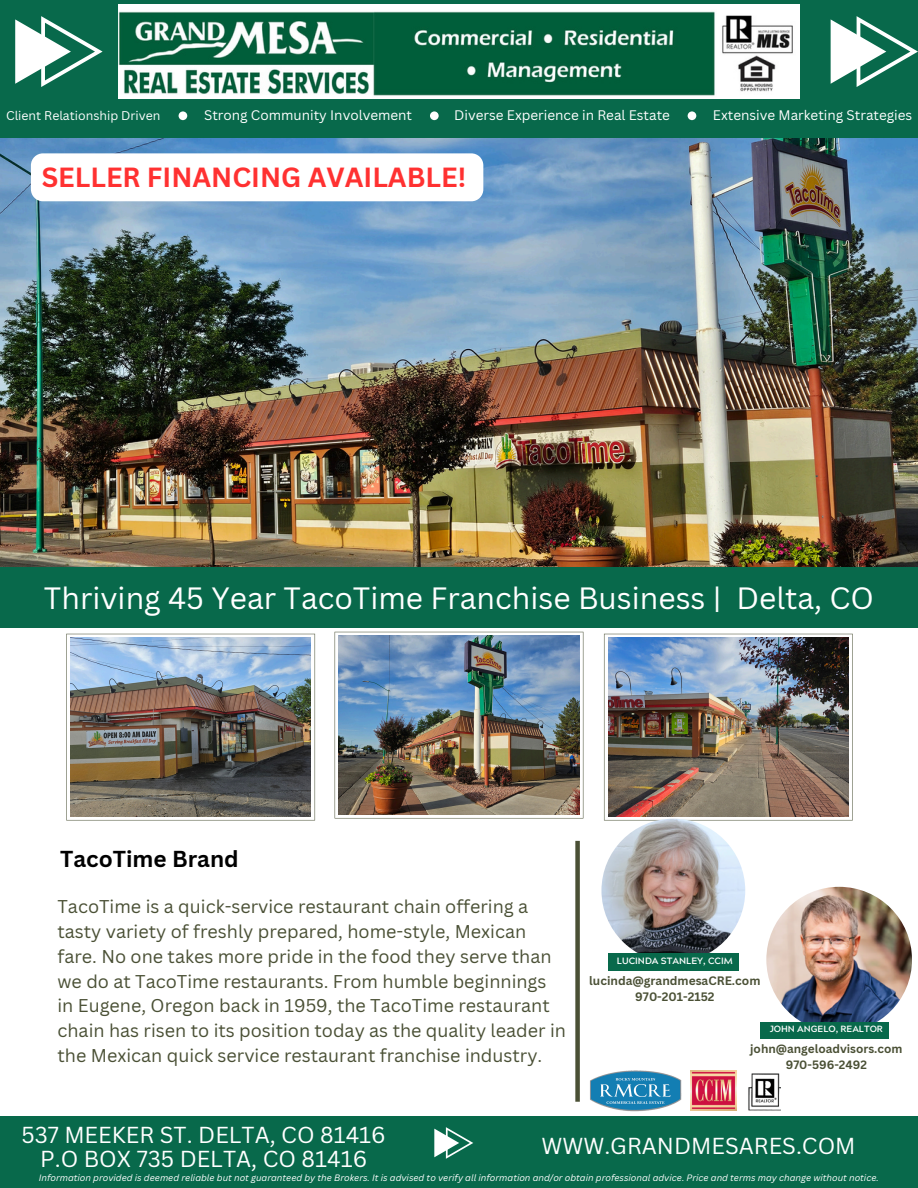
<style>
.page{position:relative;width:918px;height:1188px;background:#fff}
.page>*{position:absolute;margin:0;border:0;box-sizing:border-box;transform-origin:0 0}
.t1{font:30px "Canva Sans";color:#fff}
.t2{font:700 27px "Canva Sans";color:#ff3131}
.t3{font:22.5px "Canva Sans";color:#fff}
.t4{font:700 22.5px "Canva Sans";color:#000}
.t5{font:18px/24.8px "Canva Sans";color:#4a5035}
.t6{font:13.5px "Canva Sans";color:#fff}
.t7{font:12.3px "Canva Sans";color:#fff}
.t8{font:700 12px "Canva Sans";color:#4a5035}
.t9{font:700 11.7px "Canva Sans";color:#4a5035}
.t10{font:700 9.15px "Acherus Grotesque";color:#fff}
.t11{font:italic 9px "Canva Sans";color:#fff}
.t12{font:700 9px "Acherus Grotesque";color:#fff}
</style>
<div class="page">
<svg style="left:66px;top:634px;width:249px;height:186px"></svg>
<img style="left:70px;top:638px;width:241px;height:178px">
<svg style="left:335px;top:632px;width:248px;height:186px"></svg>
<img style="left:339px;top:636px;width:240px;height:178px">
<svg style="left:604px;top:634px;width:249px;height:186px"></svg>
<img style="left:608px;top:638px;width:241px;height:178px">
<div style="left:575px;top:841px;width:5px;height:261px;background:#4a5035"></div>
<img style="left:0;top:137px;width:918px;height:430px">
<div style="left:0;top:567px;width:918px;height:60px;background:#08694b"></div>
<div style="left:0;top:0;width:918px;height:137px;background:#08694b"></div>
<svg style="left:15px;top:16px;width:88px;height:71px"></svg>
<img style="left:601px;top:819px;width:144px;height:143px;border-radius:50%">
<div style="left:608px;top:953px;width:131px;height:18px;background:#08694b"></div>
<img style="left:766px;top:887px;width:146px;height:145px;border-radius:50%">
<div style="left:760px;top:1022px;width:129px;height:16px;background:#08694b"></div>
<div style="left:0;top:1116px;width:918px;height:72px;background:#08694b"></div>
<svg style="left:434px;top:1127px;width:39px;height:32px"></svg>
<img style="left:118px;top:4px;width:682px;height:95px">
<svg style="left:831px;top:16px;width:87px;height:71px"></svg>
<div style="left:688px;top:111px;width:8px;height:9px;background:#fff;border-radius:50%"></div>
<div style="left:430px;top:111px;width:9px;height:9px;background:#fff;border-radius:50%"></div>
<div style="left:179px;top:111px;width:8px;height:9px;background:#fff;border-radius:50%"></div>
<img style="left:748px;top:1073px;width:32px;height:38px">
<img style="left:590px;top:1070px;width:92px;height:42px">
<img style="left:690px;top:1071px;width:47px;height:39px">
<svg style="left:31px;top:153px;width:452px;height:48px"></svg>
<p class="t7" style="left:6px;top:107px;width:156px">Client Relationship Driven</p>
<p class="t6" style="left:204px;top:106px;width:210px">Strong Community Involvement</p>
<p class="t6" style="left:454px;top:106px;width:217px">Diverse Experience in Real Estate</p>
<p class="t6" style="left:713px;top:106px;width:201px">Extensive Marketing Strategies</p>
<p class="t2" style="left:42px;top:158px;width:426px">SELLER FINANCING AVAILABLE!</p>
<p class="t1" style="left:44px;top:577px;width:831px">Thriving 45 Year TacoTime Franchise Business | Delta, CO</p>
<p class="t4" style="left:60px;top:843px;width:180px">TacoTime Brand</p>
<p class="t5" style="left:58px;top:894px;width:510px">TacoTime is a quick-service restaurant chain offering a tasty variety of freshly prepared, home-style, Mexican fare. No one takes more pride in the food they serve than we do at TacoTime restaurants. From humble beginnings in Eugene, Oregon back in 1959, the TacoTime restaurant chain has risen to its position today as the quality leader in the Mexican quick service restaurant franchise industry.</p>
<p class="t10" style="left:617px;top:957px;width:117px">LUCINDA STANLEY, CCIM</p>
<h6 class="t8" style="left:589px;top:972px;width:173px">lucinda@grandmesaCRE.com</h6>
<p class="t8" style="left:635px;top:988px;width:81px">970-201-2152</p>
<p class="t12" style="left:770px;top:1025px;width:115px">JOHN ANGELO, REALTOR</p>
<h2 class="t9" style="left:750px;top:1040px;width:154px">john@angeloadvisors.com</h2>
<h1 class="t9" style="left:786px;top:1056px;width:83px">970-596-2492</h1>
<h4 class="t3" style="left:21px;top:1119px;width:366px">537 MEEKER ST. DELTA, CO 81416</h4>
<h5 class="t3" style="left:40px;top:1143px;width:328px">P.O BOX 735 DELTA, CO 81416</h5>
<p class="t3" style="left:541px;top:1130px;width:316px">WWW.GRANDMESARES.COM</p>
<p class="t11" style="left:39px;top:1171px;width:842px">Information provided is deemed reliable but not guaranteed by the Brokers. It is advised to verify all information and/or obtain professional advice. Price and terms may change without notice.</p>
</div>
